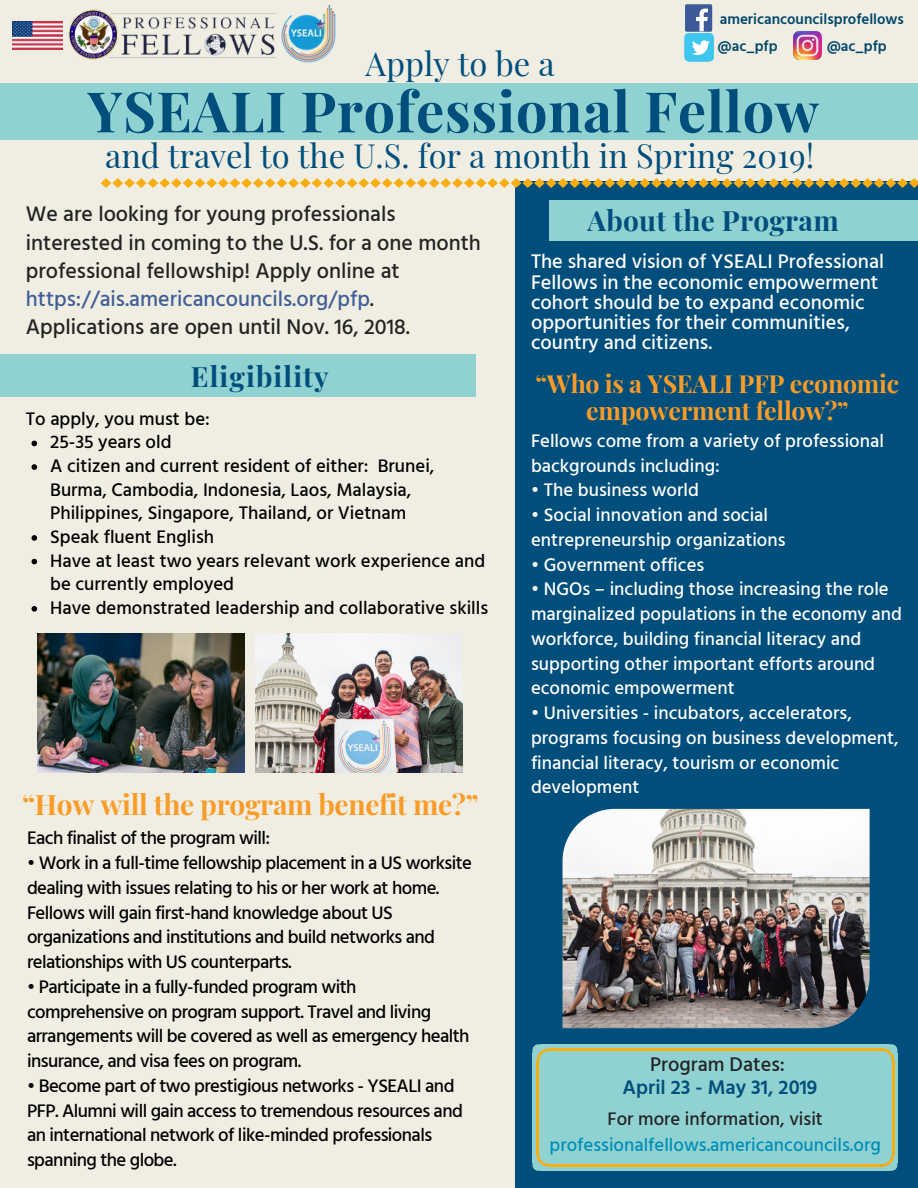
<style>
.page{position:relative;width:918px;height:1188px;background:#f0eee2}
.page>*{position:absolute;margin:0;border:0;box-sizing:border-box;transform-origin:0 0}
.t1{font:700 55.95px "Playfair Display";letter-spacing:.01em;color:#004e7c}
.t2{font:32.7px "Playfair Display";color:#004e7c}
.t3{font:700 28.05px "Playfair Display";letter-spacing:-.01em;color:#f99c29}
.t4{font:700 28.05px "Playfair Display";letter-spacing:.01em;color:#004e7c}
.t5{font:700 28.05px "Playfair Display";letter-spacing:.04em;color:#004e7c}
.t6{font:700 24.9px/27px "Playfair Display";letter-spacing:-.01em;color:#f99c29;text-align:center}
.t7{font:500 21.75px/28.2px "Hind Madurai";color:#222}
.t8{font:500 20.25px/20.2px "Hind Madurai";color:#fff}
.t9{font:600 20.25px "Hind Madurai";color:#004e7c}
.t10{font:500 20.25px "Hind Madurai";color:#222}
.t11{font:500 18.75px/24.8px "Hind Madurai";letter-spacing:-.03em;color:#000}
.t12{font:500 18.75px/24.8px "Hind Madurai";color:#fff}
.t13{font:500 18.75px "Hind Madurai";color:#008eb9}
.t14{font:500 18.75px "Hind Madurai";color:#222}
.t15{font:500 18.6px/23.7px "Hind Madurai";color:#000}
.t16{font:600 15px "Hind Madurai";color:#00466a}
.s1{color:#405d96}
</style>
<div class="page">
<svg style="left:31px;top:441px;width:6px;height:5px"></svg>
<svg style="left:31px;top:464px;width:6px;height:6px"></svg>
<svg style="left:31px;top:535px;width:6px;height:6px"></svg>
<svg style="left:31px;top:559px;width:6px;height:5px"></svg>
<svg style="left:31px;top:606px;width:6px;height:6px"></svg>
<div style="left:0;top:354px;width:476px;height:43px;background:#90d2d2"></div>
<div style="left:0;top:83px;width:918px;height:57px;background:#90d2d2"></div>
<div style="left:515px;top:181px;width:403px;height:1007px;background:#004e7c"></div>
<div style="left:549px;top:200px;width:369px;height:41px;background:#90d2d2"></div>
<svg style="left:101px;top:178px;width:817px;height:10px"></svg>
<svg style="left:889px;top:1061px;width:8px;height:93px"></svg>
<div style="left:541px;top:1054px;width:348px;height:109px;background:#90d2d2"></div>
<div style="left:541px;top:1044px;width:348px;height:10px;background:#90d2d2"></div>
<svg style="left:532px;top:1061px;width:9px;height:93px"></svg>
<div style="left:541px;top:1162px;width:348px;height:9px;background:#90d2d2"></div>
<div style="left:685px;top:33px;width:28px;height:28px;background:#3fc6ee;border-radius:4px"></div>
<div style="left:686px;top:33px;width:28px;height:28px;background:#3fc6ee;border-radius:4px"></div>
<svg style="left:692px;top:40px;width:18px;height:15px"></svg>
<div style="left:685px;top:5px;width:27px;height:27px;background:#3d5a98"></div>
<svg style="left:696px;top:9px;width:12px;height:23px"></svg>
<img style="left:37px;top:633px;width:207px;height:140px">
<img style="left:255px;top:633px;width:207px;height:140px">
<img style="left:563px;top:809px;width:307px;height:219px">
<img style="left:68px;top:9px;width:208px;height:51px">
<img style="left:281px;top:4px;width:55px;height:59px">
<img style="left:12px;top:21px;width:51px;height:29px">
<img style="left:793px;top:32px;width:28px;height:28px">
<svg style="left:532px;top:1044px;width:17px;height:17px"></svg>
<svg style="left:882px;top:1044px;width:15px;height:17px"></svg>
<hr style="left:549px;top:1048px;width:335px;height:3px;background:#f8ae13">
<hr style="left:537px;top:1061px;width:2px;height:94px;background:#f8ae13">
<hr style="left:549px;top:1164px;width:335px;height:3px;background:#f8ae13">
<svg style="left:532px;top:1154px;width:17px;height:17px"></svg>
<hr style="left:892px;top:1061px;width:2px;height:94px;background:#f8ae13">
<svg style="left:883px;top:1154px;width:14px;height:17px"></svg>
<h2 class="t2" style="left:365px;top:41px;width:191px">Apply to be a</h2>
<p class="t16" style="left:720px;top:9px;width:186px">americancouncilsprofellows</p>
<p class="t16" style="left:718px;top:36px;width:61px">@ac_pfp</p>
<p class="t16" style="left:827px;top:36px;width:61px">@ac_pfp</p>
<h1 class="t1" style="left:88px;top:72px;width:733px">YSEALI Professional Fellow</h1>
<h2 class="t2" style="left:105px;top:133px;width:711px">and travel to the U.S. for a month in Spring 2019!</h2>
<p class="t7" style="left:26px;top:201px;width:457px">We are looking for young professionals interested in coming to the U.S. for a one month professional fellowship! Apply online at <span class="s1">https://ais.americancouncils.org/pfp</span>.<br>Applications are open until Nov. 16, 2018.</p>
<h3 class="t5" style="left:191px;top:357px;width:139px">Eligibility</h3>
<p class="t15" style="left:50px;top:408px;width:440px;text-indent:-24px">To apply, you must be:<br>25-35 years old<br>A citizen and current resident of either: Brunei, Burma, Cambodia, Indonesia, Laos, Malaysia, Philippines, Singapore, Thailand, or Vietnam<br>Speak fluent English<br>Have at least two years relevant work experience and be currently employed<br>Have demonstrated leadership and collaborative skills</p>
<h3 class="t3" style="left:22px;top:784px;width:458px">“How will the program benefit me?”</h3>
<p class="t11" style="left:27px;top:826px;width:245px">Each finalist of the program will:</p>
<p class="t11" style="left:27px;top:851px;width:447px">• Work in a full-time fellowship placement in a US worksite dealing with issues relating to his or her work at home.<br>Fellows will gain first-hand knowledge about US organizations and institutions and build networks and relationships with US counterparts.</p>
<p class="t11" style="left:27px;top:975px;width:444px">• Participate in a fully-funded program with comprehensive on program support. Travel and living arrangements will be covered as well as emergency health insurance, and visa fees on program.</p>
<p class="t11" style="left:27px;top:1074px;width:437px">• Become part of two prestigious networks - YSEALI and PFP. Alumni will gain access to tremendous resources and an international network of like-minded professionals spanning the globe.</p>
<h3 class="t4" style="left:587px;top:200px;width:253px">About the Program</h3>
<p class="t8" style="left:531px;top:252px;width:355px">The shared vision of YSEALI Professional Fellows in the economic empowerment cohort should be to expand economic opportunities for their communities, country and citizens.</p>
<h3 class="t6" style="left:536px;top:369px;width:365px">“Who is a YSEALI PFP economic empowerment fellow?”</h3>
<p class="t12" style="left:531px;top:429px;width:354px">Fellows come from a variety of professional backgrounds including:</p>
<p class="t12" style="left:531px;top:479px;width:169px">• The business world</p>
<p class="t12" style="left:531px;top:503px;width:256px">• Social innovation and social entrepreneurship organizations</p>
<p class="t12" style="left:531px;top:553px;width:175px">• Government offices</p>
<p class="t12" style="left:531px;top:578px;width:372px">• NGOs – including those increasing the role marginalized populations in the economy and workforce, building financial literacy and supporting other important efforts around economic empowerment</p>
<p class="t12" style="left:531px;top:701px;width:369px">• Universities - incubators, accelerators, programs focusing on business development, financial literacy, tourism or economic development</p>
<p class="t10" style="left:650px;top:1051px;width:136px">Program Dates:</p>
<p class="t9" style="left:623px;top:1074px;width:196px">April 23 - May 31, 2019</p>
<p class="t14" style="left:608px;top:1107px;width:217px">For more information, visit</p>
<p class="t13" style="left:550px;top:1132px;width:333px">professionalfellows.americancouncils.org</p>
</div>
